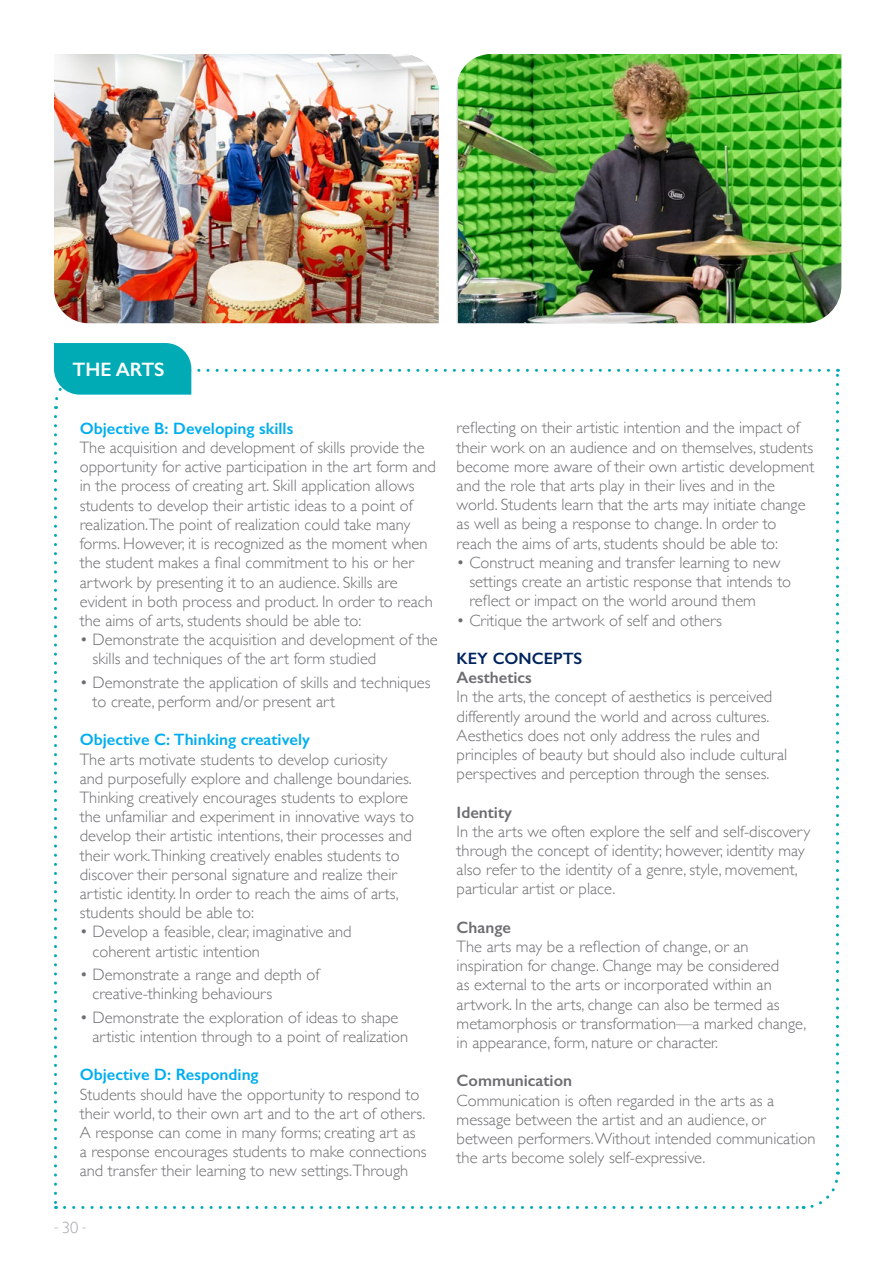
<style>
.page{position:relative;width:893px;height:1263px;background:#fff}
.page>*{position:absolute;margin:0;border:0;box-sizing:border-box;transform-origin:0 0}
.t1{font:600 19.5px "Gill Sans";color:#fff}
.t2{font:300 16.5px/19.2px "Gill Sans";color:#6d6e71}
.t3{font:600 16.5px "Gill Sans";color:#00aeef}
.t4{font:600 16.5px "Gill Sans";color:#6d6e71}
.t5{font:600 16.5px "Gill Sans";color:#00245d}
.t6{font:300 13.5px "Gill Sans";color:#a3a5a8}
.s1{font-size:16.5px}
</style>
<div class="page">
<svg style="left:836px;top:369px;width:3px;height:795px"></svg>
<svg style="left:54px;top:416px;width:3px;height:793px"></svg>
<svg style="left:65px;top:1171px;width:775px;height:38px"></svg>
<svg style="left:54px;top:343px;width:774px;height:66px"></svg>
<img style="left:54px;top:54px;width:385px;height:269px">
<img style="left:458px;top:54px;width:383px;height:269px">
<p class="t1" style="left:72px;top:357px;width:94px">THE ARTS</p>
<p class="t3" style="left:80px;top:418px;width:215px">Objective B: Developing skills</p>
<p class="t2" style="left:80px;top:437px;width:358px">The acquisition and development of skills provide the opportunity for active participation in the art form and in the process of creating art. Skill application allows students to develop their artistic ideas to a point of realization.The point of realization could take many forms. However, it is recognized as the moment when the student makes a final commitment to his or her artwork by presenting it to an audience. Skills are evident in both process and product. In order to reach the aims of arts, students should be able to:</p>
<p class="t2" style="left:93px;top:629px;width:347px;text-indent:-13px">• Demonstrate the acquisition and development of the skills and techniques of the art form studied</p>
<p class="t2" style="left:93px;top:672px;width:339px;text-indent:-13px">• Demonstrate the application of skills and techniques to create, perform and/or present art</p>
<p class="t3" style="left:80px;top:730px;width:232px">Objective C: Thinking creatively</p>
<p class="t2" style="left:80px;top:749px;width:336px">The arts motivate students to develop curiosity and purposefully explore and challenge boundaries.<br>Thinking creatively encourages students to explore the unfamiliar and experiment in innovative ways to develop their artistic intentions, their processes and their work.Thinking creatively enables students to discover their personal signature and realize their artistic identity. In order to reach the aims of arts, students should be able to:</p>
<p class="t2" style="left:93px;top:922px;width:261px;text-indent:-13px">• Develop a feasible, clear, imaginative and coherent artistic intention</p>
<p class="t2" style="left:93px;top:964px;width:228px;text-indent:-13px">• Demonstrate a range and depth of creative-thinking behaviours</p>
<p class="t2" style="left:93px;top:1007px;width:317px;text-indent:-13px">• Demonstrate the exploration of ideas to shape artistic intention through to a point of realization</p>
<p class="t3" style="left:80px;top:1065px;width:180px">Objective D: Responding</p>
<p class="t2" style="left:80px;top:1084px;width:348px">Students should have the opportunity to respond to their world, to their own art and to the art of others.<br>A response can come in many forms; creating art as a response encourages students to make connections and transfer their learning to new settings.Through</p>
<p class="t6" style="left:54px;top:1216px;width:34px">- <span class="s1">30</span> -</p>
<p class="t2" style="left:457px;top:418px;width:359px">reflecting on their artistic intention and the impact of their work on an audience and on themselves, students become more aware of their own artistic development and the role that arts play in their lives and in the world. Students learn that the arts may initiate change as well as being a response to change. In order to reach the aims of arts, students should be able to:</p>
<p class="t2" style="left:469px;top:552px;width:323px;text-indent:-13px">• Construct meaning and transfer learning to new settings create an artistic response that intends to reflect or impact on the world around them</p>
<p class="t2" style="left:457px;top:610px;width:267px">• Critique the artwork of self and others</p>
<p class="t5" style="left:457px;top:648px;width:127px">KEY CONCEPTS</p>
<p class="t4" style="left:457px;top:667px;width:77px">Aesthetics</p>
<p class="t2" style="left:457px;top:686px;width:332px">In the arts, the concept of aesthetics is perceived differently around the world and across cultures.<br>Aesthetics does not only address the rules and principles of beauty but should also include cultural perspectives and perception through the senses.</p>
<p class="t4" style="left:457px;top:802px;width:57px">Identity</p>
<p class="t2" style="left:457px;top:821px;width:355px">In the arts we often explore the self and self-discovery through the concept of identity; however, identity may also refer to the identity of a genre, style, movement, particular artist or place.</p>
<p class="t4" style="left:457px;top:917px;width:56px">Change</p>
<p class="t2" style="left:457px;top:936px;width:351px">The arts may be a reflection of change, or an inspiration for change. Change may be considered<br>as external to the arts or incorporated within an artwork. In the arts, change can also be termed as metamorphosis or transformation—a marked change, in appearance, form, nature or character.</p>
<p class="t4" style="left:457px;top:1071px;width:117px">Communication</p>
<p class="t2" style="left:457px;top:1090px;width:360px">Communication is often regarded in the arts as a message between the artist and an audience, or between performers. Without intended communication the arts become solely self-expressive.</p>
</div>
